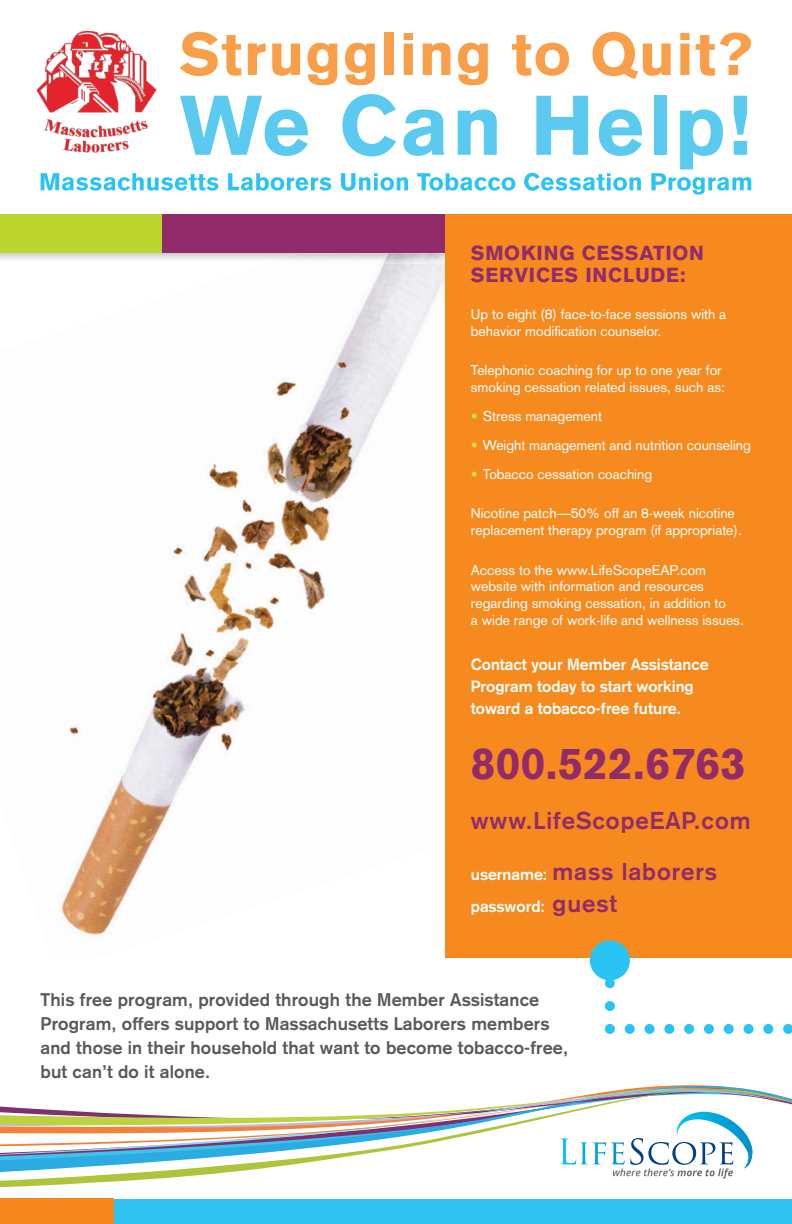
<style>
.page{position:relative;width:792px;height:1224px;background:#fff}
.page>*{position:absolute;margin:0;border:0;box-sizing:border-box;transform-origin:0 0}
.t1{font:900 83px "Akzidenz Grotesk";letter-spacing:.03em;color:#5bcaf0}
.t2{font:900 59px "Akzidenz Grotesk";letter-spacing:.025em;color:#f99f49}
.t3{font:900 44px "Akzidenz Grotesk";letter-spacing:.01em;color:#922b6a}
.t4{font:700 24px/50.3px "Akzidenz Grotesk";letter-spacing:.04em;color:#922b6a}
.t5{font:900 20px/22px "Akzidenz Grotesk";letter-spacing:.04em;color:#922b6a}
.t6{font:700 18px/24px "Akzidenz Grotesk";letter-spacing:.01em;color:#57595b}
.t7{font:700 16px/22px "Akzidenz Grotesk";color:#fff}
.t8{font:14px/16.8px "Akzidenz Grotesk";color:#fff}
.s1{color:#ccdd5c}
.s2{font-size:16px;color:#fff}
.s3{font-size:24px;color:#922b6a}
</style>
<div class="page">
<svg style="left:41px;top:173px;width:710px;height:22px"></svg>
<div style="left:114px;top:1199px;width:678px;height:25px;background:#30c3f2"></div>
<div style="left:0;top:1199px;width:114px;height:25px;background:#f5891f"></div>
<svg style="left:0;top:1179px;width:151px;height:9px"></svg>
<svg style="left:0;top:1085px;width:792px;height:94px"></svg>
<img style="left:59px;top:264px;width:386px;height:671px">
<img style="left:266px;top:253px;width:179px;height:11px">
<div style="left:161px;top:215px;width:472px;height:38px;background:#922b6a"></div>
<div style="left:0;top:215px;width:161px;height:38px;background:#bdd52f"></div>
<div style="left:445px;top:215px;width:347px;height:743px;background:#f68a1e"></div>
<svg style="left:605px;top:955px;width:187px;height:79px"></svg>
<div style="left:590px;top:940px;width:40px;height:40px;background:#29c4f3;border-radius:50%"></div>
<img style="left:36px;top:30px;width:121px;height:123px">
<h2 class="t2" style="left:180px;top:19px;width:575px">Struggling to Quit?</h2>
<h1 class="t1" style="left:180px;top:75px;width:575px">We Can Help!</h1>
<h3 class="t5" style="left:471px;top:242px;width:235px">SMOKING CESSATION<br>SERVICES INCLUDE:</h3>
<p class="t8" style="left:471px;top:306px;width:257px">Up to eight (8) face-to-face sessions with a behavior modification counselor.</p>
<p class="t8" style="left:471px;top:362px;width:256px">Telephonic coaching for up to one year for smoking cessation related issues, such as:</p>
<p class="t8" style="left:471px;top:408px;width:133px"><span class="s1">•</span> Stress management</p>
<p class="t8" style="left:471px;top:436px;width:282px"><span class="s1">•</span> Weight management and nutrition counseling</p>
<p class="t8" style="left:471px;top:465px;width:183px"><span class="s1">•</span> Tobacco cessation coaching</p>
<p class="t8" style="left:471px;top:505px;width:273px">Nicotine patch—50% off an 8-week nicotine replacement therapy program (if appropriate).</p>
<p class="t8" style="left:471px;top:561px;width:275px">Access to the www.LifeScopeEAP.com website with information and resources regarding smoking cessation, in addition to<br>a wide range of work-life and wellness issues.</p>
<p class="t7" style="left:471px;top:653px;width:239px">Contact your Member Assistance<br>Program today to start working toward a tobacco-free future.</p>
<h3 class="t3" style="left:471px;top:737px;width:275px">800.522.6763</h3>
<h3 class="t4" style="left:471px;top:796px;width:281px">www.LifeScopeEAP.com <span class="s2">username:</span> mass laborers</h3>
<p class="t7" style="left:471px;top:895px;width:148px">password: <span class="s3">guest</span></p>
<p class="t6" style="left:41px;top:987px;width:529px">This free program, provided through the Member Assistance Program, offers support to Massachusetts Laborers members and those in their household that want to become tobacco-free, but can’t do it alone.</p>
</div>
